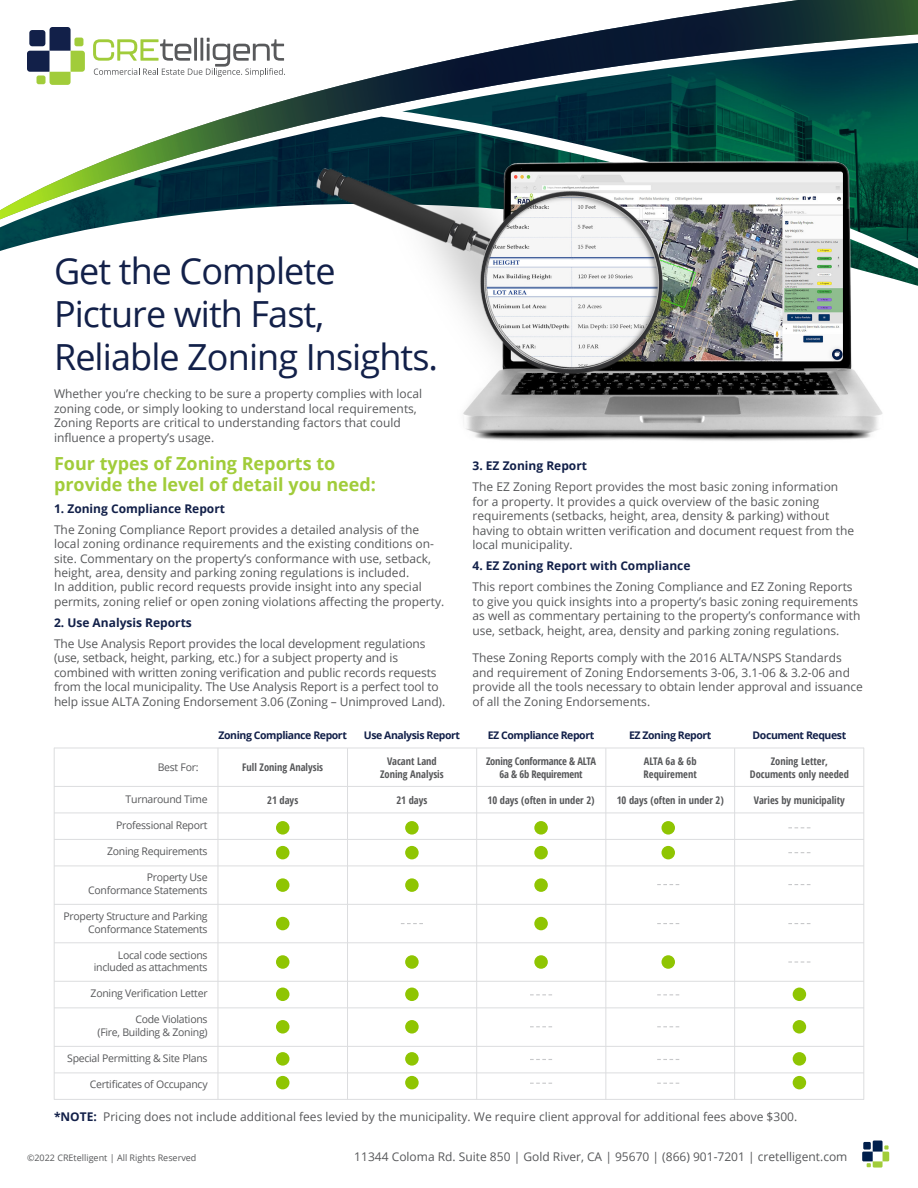
<style>
.page{position:relative;width:918px;height:1188px;background:#fff}
.page>*{position:absolute;margin:0;border:0;box-sizing:border-box;transform-origin:0 0}
.t1{font:36px/43.2px "Open Sans";letter-spacing:-.025em;color:#122049}
.t2{font:700 18px/21.6px "Open Sans";color:#a1cc3a}
.t3{font:12px/14.4px "Open Sans";color:#57585a}
.t4{font:700 12px "Open Sans";color:#122049}
.t5{font:10.5px/12.6px "Open Sans";letter-spacing:-.025em;color:#57585a;text-align:right}
.t6{font:700 condensed 10.5px/12.6px "Open Sans";color:#57585a;text-align:center}
.t7{font:700 10.5px "Open Sans";letter-spacing:-.04em;color:#122049}
.t8{font:700 condensed 10.5px/12.6px "Open Sans";letter-spacing:-.02em;color:#57585a;text-align:center}
.t9{font:9px "Open Sans";color:#57585a}
.s1{font-weight:700;color:#122049}
</style>
<div class="page">
<img style="left:0;top:227px;width:918px;height:59px">
<svg style="left:0;top:0;width:918px;height:227px"></svg>
<svg style="left:862px;top:1141px;width:27px;height:27px"></svg>
<img style="left:283px;top:129px;width:625px;height:312px">
<hr style="left:218px;top:748px;width:1px;height:352px;background:#dcdddf">
<hr style="left:54px;top:748px;width:1px;height:352px;background:#dcdddf">
<hr style="left:54px;top:839px;width:810px;height:1px;background:#dcdddf">
<hr style="left:54px;top:786px;width:810px;height:1px;background:#dcdddf">
<hr style="left:54px;top:813px;width:810px;height:1px;background:#dcdddf">
<hr style="left:54px;top:748px;width:810px;height:1px;background:#dcdddf">
<hr style="left:54px;top:866px;width:810px;height:1px;background:#dcdddf">
<hr style="left:54px;top:904px;width:810px;height:1px;background:#dcdddf">
<hr style="left:54px;top:943px;width:810px;height:1px;background:#dcdddf">
<hr style="left:54px;top:981px;width:810px;height:1px;background:#dcdddf">
<hr style="left:54px;top:1008px;width:810px;height:1px;background:#dcdddf">
<hr style="left:54px;top:1046px;width:810px;height:1px;background:#dcdddf">
<hr style="left:54px;top:1073px;width:810px;height:1px;background:#dcdddf">
<hr style="left:54px;top:1099px;width:810px;height:1px;background:#dcdddf">
<hr style="left:347px;top:748px;width:1px;height:352px;background:#dcdddf">
<hr style="left:476px;top:748px;width:1px;height:352px;background:#dcdddf">
<hr style="left:606px;top:748px;width:1px;height:352px;background:#dcdddf">
<hr style="left:734px;top:748px;width:1px;height:352px;background:#dcdddf">
<hr style="left:864px;top:748px;width:1px;height:352px;background:#dcdddf">
<div style="left:276px;top:821px;width:13px;height:14px;background:#8fc502;border-radius:50%"></div>
<div style="left:534px;top:821px;width:14px;height:14px;background:#8fc502;border-radius:50%"></div>
<div style="left:662px;top:821px;width:13px;height:14px;background:#8fc502;border-radius:50%"></div>
<div style="left:405px;top:821px;width:14px;height:14px;background:#8fc502;border-radius:50%"></div>
<div style="left:276px;top:878px;width:13px;height:14px;background:#8fc502;border-radius:50%"></div>
<div style="left:534px;top:878px;width:14px;height:14px;background:#8fc502;border-radius:50%"></div>
<div style="left:405px;top:878px;width:14px;height:14px;background:#8fc502;border-radius:50%"></div>
<div style="left:276px;top:846px;width:13px;height:13px;background:#8fc502;border-radius:50%"></div>
<div style="left:534px;top:846px;width:14px;height:13px;background:#8fc502;border-radius:50%"></div>
<div style="left:662px;top:846px;width:13px;height:13px;background:#8fc502;border-radius:50%"></div>
<div style="left:405px;top:846px;width:14px;height:13px;background:#8fc502;border-radius:50%"></div>
<div style="left:276px;top:917px;width:13px;height:13px;background:#8fc502;border-radius:50%"></div>
<div style="left:534px;top:917px;width:14px;height:13px;background:#8fc502;border-radius:50%"></div>
<div style="left:276px;top:955px;width:13px;height:14px;background:#8fc502;border-radius:50%"></div>
<div style="left:534px;top:955px;width:14px;height:14px;background:#8fc502;border-radius:50%"></div>
<div style="left:662px;top:955px;width:13px;height:14px;background:#8fc502;border-radius:50%"></div>
<div style="left:405px;top:955px;width:14px;height:14px;background:#8fc502;border-radius:50%"></div>
<div style="left:276px;top:988px;width:13px;height:13px;background:#8fc502;border-radius:50%"></div>
<div style="left:405px;top:988px;width:14px;height:13px;background:#8fc502;border-radius:50%"></div>
<div style="left:793px;top:988px;width:13px;height:13px;background:#8fc502;border-radius:50%"></div>
<div style="left:276px;top:1020px;width:13px;height:14px;background:#8fc502;border-radius:50%"></div>
<div style="left:405px;top:1020px;width:14px;height:14px;background:#8fc502;border-radius:50%"></div>
<div style="left:793px;top:1020px;width:13px;height:14px;background:#8fc502;border-radius:50%"></div>
<div style="left:276px;top:1052px;width:13px;height:14px;background:#8fc502;border-radius:50%"></div>
<div style="left:405px;top:1052px;width:14px;height:14px;background:#8fc502;border-radius:50%"></div>
<div style="left:793px;top:1052px;width:13px;height:14px;background:#8fc502;border-radius:50%"></div>
<div style="left:276px;top:1076px;width:13px;height:13px;background:#8fc502;border-radius:50%"></div>
<div style="left:405px;top:1076px;width:14px;height:13px;background:#8fc502;border-radius:50%"></div>
<div style="left:793px;top:1076px;width:13px;height:13px;background:#8fc502;border-radius:50%"></div>
<svg style="left:401px;top:923px;width:22px;height:1px"></svg>
<svg style="left:530px;top:994px;width:22px;height:1px"></svg>
<svg style="left:657px;top:994px;width:22px;height:1px"></svg>
<svg style="left:657px;top:923px;width:22px;height:1px"></svg>
<svg style="left:788px;top:923px;width:22px;height:1px"></svg>
<svg style="left:788px;top:961px;width:22px;height:2px"></svg>
<svg style="left:657px;top:884px;width:22px;height:1px"></svg>
<svg style="left:788px;top:884px;width:22px;height:1px"></svg>
<svg style="left:788px;top:852px;width:22px;height:1px"></svg>
<svg style="left:788px;top:827px;width:22px;height:1px"></svg>
<svg style="left:530px;top:1026px;width:22px;height:1px"></svg>
<svg style="left:657px;top:1026px;width:22px;height:1px"></svg>
<svg style="left:530px;top:1059px;width:22px;height:1px"></svg>
<svg style="left:657px;top:1059px;width:22px;height:1px"></svg>
<svg style="left:530px;top:1083px;width:22px;height:1px"></svg>
<svg style="left:657px;top:1083px;width:22px;height:1px"></svg>
<p class="t1" style="left:54px;top:248px;width:386px">Get the Complete<br>Picture with Fast,<br>Reliable Zoning Insights.</p>
<p class="t3" style="left:54px;top:386px;width:370px">Whether you’re checking to be sure a property complies with local zoning code, or simply looking to understand local requirements, Zoning Reports are critical to understanding factors that could influence a property’s usage.</p>
<p class="t2" style="left:54px;top:452px;width:323px">Four types of Zoning Reports to provide the level of detail you need:</p>
<p class="t4" style="left:54px;top:500px;width:173px">1. Zoning Compliance Report</p>
<p class="t3" style="left:54px;top:522px;width:392px">The Zoning Compliance Report provides a detailed analysis of the local zoning ordinance requirements and the existing conditions on&shy;site. Commentary on the property’s conformance with use, setback, height, area, density and parking zoning regulations is included.<br>In addition, public record requests provide insight into any special permits, zoning relief or open zoning violations affecting the property.</p>
<p class="t4" style="left:54px;top:614px;width:139px">2. Use Analysis Reports</p>
<p class="t3" style="left:54px;top:636px;width:393px">The Use Analysis Report provides the local development regulations (use, setback, height, parking, etc.) for a subject property and is combined with written zoning verification and public records requests from the local municipality. The Use Analysis Report is a perfect tool to help issue ALTA Zoning Endorsement 3.06 (Zoning – Unimproved Land).</p>
<p class="t4" style="left:472px;top:458px;width:116px">3. EZ Zoning Report</p>
<p class="t3" style="left:472px;top:480px;width:383px">The EZ Zoning Report provides the most basic zoning information for a property. It provides a quick overview of the basic zoning requirements (setbacks, height, area, density &amp; parking) without having to obtain written verification and document request from the local municipality.</p>
<p class="t4" style="left:472px;top:557px;width:220px">4. EZ Zoning Report with Compliance</p>
<p class="t3" style="left:472px;top:580px;width:390px">This report combines the Zoning Compliance and EZ Zoning Reports to give you quick insights into a property’s basic zoning requirements as well as commentary pertaining to the property’s conformance with use, setback, height, area, density and parking zoning regulations.</p>
<p class="t3" style="left:472px;top:651px;width:392px">These Zoning Reports comply with the 2016 ALTA/NSPS Standards and requirement of Zoning Endorsements 3-06, 3.1-06 &amp; 3.2-06 and provide all the tools necessary to obtain lender approval and issuance of all the Zoning Endorsements.</p>
<p class="t7" style="left:219px;top:728px;width:130px">Zoning Compliance Report</p>
<p class="t7" style="left:364px;top:728px;width:98px">Use Analysis Report</p>
<p class="t7" style="left:488px;top:728px;width:108px">EZ Compliance Report</p>
<p class="t7" style="left:629px;top:728px;width:84px">EZ Zoning Report</p>
<p class="t7" style="left:753px;top:728px;width:95px">Document Request</p>
<p class="t6" style="left:242px;top:761px;width:82px">Full Zoning Analysis</p>
<p class="t6" style="left:380px;top:755px;width:65px">Vacant Land<br>Zoning Analysis</p>
<p class="t8" style="left:486px;top:755px;width:112px">Zoning Conformance &amp; ALTA<br>6a &amp; 6b Requirement</p>
<p class="t6" style="left:644px;top:755px;width:55px;text-align:left">ALTA 6a &amp; 6b<br>Requirement</p>
<p class="t6" style="left:750px;top:755px;width:101px">Zoning Letter,<br>Documents only needed</p>
<p class="t6" style="left:267px;top:793px;width:33px">21 days</p>
<p class="t6" style="left:396px;top:793px;width:33px">21 days</p>
<p class="t6" style="left:488px;top:793px;width:109px">10 days (often in under 2)</p>
<p class="t6" style="left:617px;top:793px;width:109px">10 days (often in under 2)</p>
<p class="t6" style="left:754px;top:793px;width:92px">Varies by municipality</p>
<p class="t5" style="left:158px;top:760px;width:42px">Best For:</p>
<p class="t5" style="left:126px;top:793px;width:83px">Turnaround Time</p>
<p class="t5" style="left:116px;top:819px;width:93px">Professional Report</p>
<p class="t5" style="left:107px;top:845px;width:102px">Zoning Requirements</p>
<p class="t5" style="left:88px;top:871px;width:121px">Property Use<br>Conformance Statements</p>
<p class="t5" style="left:63px;top:910px;width:146px">Property Structure and Parking<br>Conformance Statements</p>
<p class="t5" style="left:94px;top:948px;width:115px">Local code sections included as attachments</p>
<p class="t5" style="left:91px;top:987px;width:119px">Zoning Verification Letter</p>
<p class="t5" style="left:98px;top:1013px;width:112px">Code Violations<br>(Fire, Building &amp; Zoning)</p>
<p class="t5" style="left:67px;top:1052px;width:142px">Special Permitting &amp; Site Plans</p>
<p class="t5" style="left:90px;top:1078px;width:119px">Certificates of Occupancy</p>
<p class="t3" style="left:54px;top:1109px;width:745px"><span class="s1">*NOTE:</span> Pricing does not include additional fees levied by the municipality. We require client approval for additional fees above $300.</p>
<p class="t9" style="left:27px;top:1152px;width:171px">©2022 CREtelligent | All Rights Reserved</p>
<p class="t3" style="left:354px;top:1149px;width:495px">11344 Coloma Rd. Suite 850 | Gold River, CA | 95670 | (866) 901-7201 | cretelligent.com</p>
</div>
